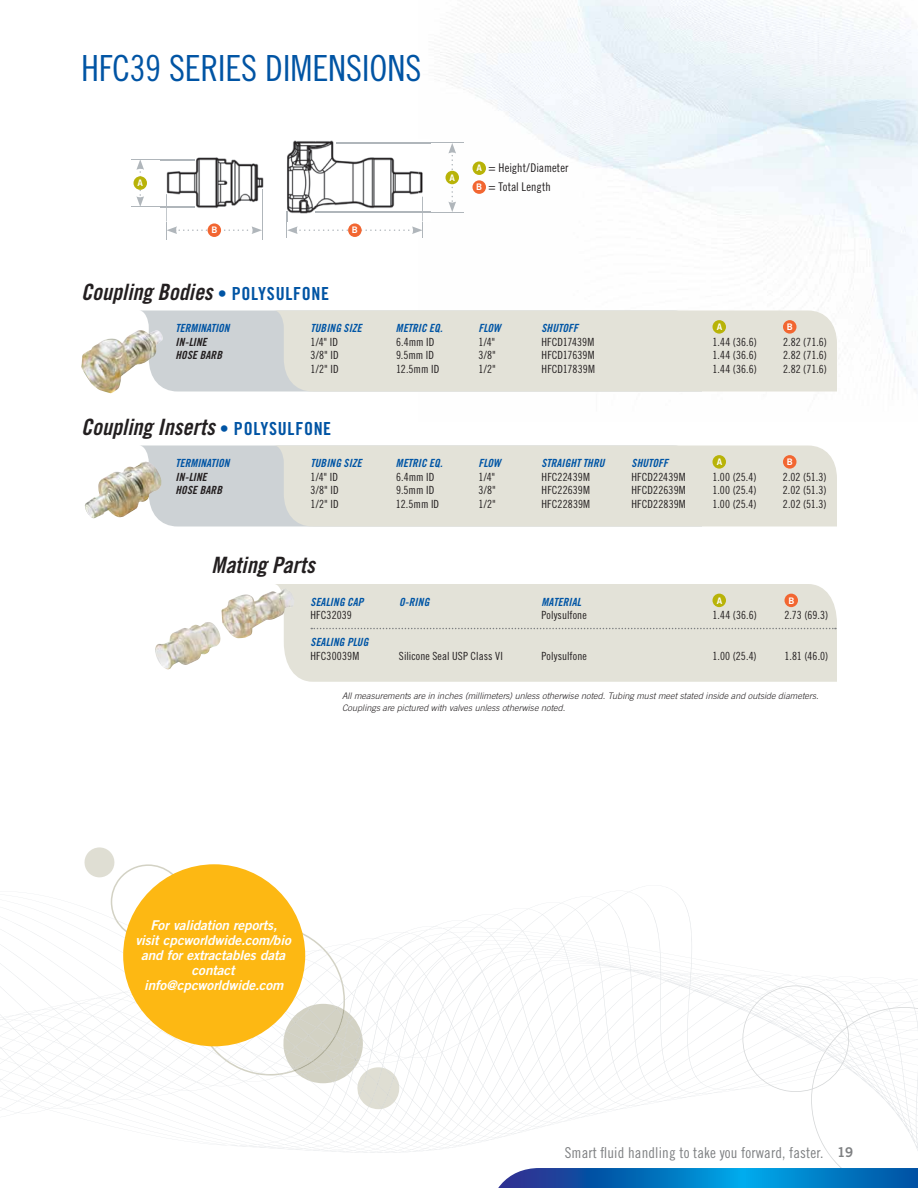
<style>
.page{position:relative;width:918px;height:1188px;background:#fff}
.page>*{position:absolute;margin:0;border:0;box-sizing:border-box;transform-origin:0 0}
.t1{font:36px "Trade Gothic LT Pro Cn 18";letter-spacing:-.01em;color:#0054a4}
.t2{font:22.5px "Trade Gothic LT Pro Bd Cn 20 Obl";color:#231f20}
.t3{font:15px "Trade Gothic LT Pro Cn 18";letter-spacing:.01em;color:#7e8082}
.t4{font:13.5px/15px "Trade Gothic LT Pro Bd 2 Obl";letter-spacing:-.01em;color:#fff;text-align:center}
.t5{font:12px/18.9px "Trade Gothic LT Pro Cn 18";color:#231f20}
.t6{font:11.25px "Trade Gothic LT Pro Cn 18";letter-spacing:.01em;color:#231f20}
.t7{font:11.25px "Trade Gothic LT Pro Bd Cn 20 Obl";letter-spacing:.005em;color:#0055a5}
.t8{font:11.25px/13.5px "Trade Gothic LT Pro Bd Cn 20 Obl";letter-spacing:.015em;color:#231f20}
.t9{font:11.25px "Trade Gothic LT Pro Bd Cn 20 Obl";color:#0054a4}
.t10{font:italic 300 9px/12px "Trade Gothic LT Pro";letter-spacing:.005em;color:#231f20}
.t11{font:9px "Trade Gothic LT Pro Bd 2";color:#fff}
.s1{font-family:"Trade Gothic LT Pro Bd Cn 20";font-size:18px;color:#0054a4}
.s2{font-family:"Trade Gothic LT Pro Bd 2";font-size:9px;color:#fff}
.s3{font-family:"Trade Gothic LT Pro Bd 2";font-size:13.5px}
</style>
<div class="page">
<img style="left:439px;top:0;width:479px;height:390px">
<hr style="left:262px;top:190px;width:1px;height:50px;background:#b0b6bb">
<hr style="left:166px;top:194px;width:1px;height:46px;background:#b0b6bb">
<hr style="left:131px;top:159px;width:64px;height:1px;background:#b0b6bb">
<hr style="left:131px;top:207px;width:64px;height:1px;background:#b0b6bb">
<hr style="left:336px;top:142px;width:127px;height:1px;background:#b0b6bb">
<hr style="left:315px;top:212px;width:148px;height:1px;background:#b0b6bb">
<svg style="left:448px;top:143px;width:8px;height:69px"></svg>
<svg style="left:136px;top:160px;width:8px;height:47px"></svg>
<img style="left:161px;top:140px;width:270px;height:67px">
<svg style="left:286px;top:197px;width:145px;height:41px"></svg>
<img style="left:262px;top:190px;width:1px;height:17px">
<svg style="left:166px;top:194px;width:96px;height:40px"></svg>
<img style="left:161px;top:159px;width:34px;height:1px">
<img style="left:166px;top:207px;width:29px;height:1px">
<img style="left:336px;top:142px;width:95px;height:1px">
<img style="left:315px;top:212px;width:116px;height:1px">
<div style="left:140px;top:310px;width:134px;height:82px;background:#cdd2d5"></div>
<div style="left:274px;top:310px;width:563px;height:82px;background:#e3e2d8"></div>
<div style="left:142px;top:446px;width:132px;height:81px;background:#cdd2d5"></div>
<div style="left:274px;top:446px;width:563px;height:81px;background:#e3e2d8"></div>
<div style="left:473px;top:161px;width:13px;height:14px;background:#b8b308;border-radius:50%"></div>
<div style="left:473px;top:180px;width:13px;height:14px;background:#f26631;border-radius:50%"></div>
<div style="left:713px;top:320px;width:13px;height:14px;background:#b8b308;border-radius:50%"></div>
<div style="left:783px;top:320px;width:14px;height:14px;background:#f26631;border-radius:50%"></div>
<div style="left:713px;top:455px;width:13px;height:14px;background:#b8b308;border-radius:50%"></div>
<div style="left:783px;top:455px;width:14px;height:14px;background:#f26631;border-radius:50%"></div>
<div style="left:348px;top:223px;width:14px;height:14px;background:#f26631;border-radius:50%"></div>
<div style="left:208px;top:223px;width:13px;height:14px;background:#f26631;border-radius:50%"></div>
<div style="left:134px;top:176px;width:13px;height:14px;background:#b8b308;border-radius:50%"></div>
<div style="left:446px;top:171px;width:13px;height:13px;background:#b8b308;border-radius:50%"></div>
<svg style="left:0;top:847px;width:918px;height:341px"></svg>
<div style="left:123px;top:864px;width:182px;height:182px;background:#fdb813;border-radius:50%"></div>
<img style="left:81px;top:330px;width:82px;height:63px">
<img style="left:85px;top:462px;width:76px;height:56px">
<div style="left:276px;top:584px;width:561px;height:98px;background:#e3e2d8"></div>
<svg style="left:311px;top:628px;width:525px;height:1px"></svg>
<div style="left:713px;top:594px;width:13px;height:13px;background:#b8b308;border-radius:50%"></div>
<div style="left:785px;top:594px;width:13px;height:13px;background:#f26631;border-radius:50%"></div>
<img style="left:221px;top:589px;width:73px;height:49px">
<img style="left:155px;top:622px;width:65px;height:47px">
<h1 class="t1" style="left:81px;top:55px;width:342px">HFC39 SERIES DIMENSIONS</h1>
<p class="t11" style="left:138px;top:180px;width:7px">A</p>
<p class="t11" style="left:211px;top:227px;width:8px">B</p>
<p class="t11" style="left:352px;top:227px;width:8px">B</p>
<h2 class="t2" style="left:81px;top:284px;width:250px">Coupling Bodies <span class="s1">• POLYSULFONE</span></h2>
<p class="t11" style="left:450px;top:174px;width:7px">A</p>
<p class="t5" style="left:476px;top:159px;width:94px"><span class="s2">A</span> = Height/Diameter<br><span class="s2">B</span> = Total Length</p>
<p class="t9" style="left:176px;top:324px;width:55px">TERMINATION</p>
<p class="t8" style="left:176px;top:336px;width:48px">IN-LINE<br>HOSE BARB</p>
<p class="t7" style="left:311px;top:324px;width:53px">TUBING SIZE</p>
<p class="t7" style="left:396px;top:324px;width:48px">METRIC EQ.</p>
<p class="t7" style="left:478px;top:324px;width:24px">FLOW</p>
<p class="t7" style="left:541px;top:324px;width:38px">SHUTOFF</p>
<p class="t11" style="left:717px;top:324px;width:7px">A</p>
<p class="t11" style="left:787px;top:324px;width:8px">B</p>
<p class="t6" style="left:311px;top:338px;width:29px">1/4" ID</p>
<p class="t6" style="left:396px;top:338px;width:40px">6.4mm ID</p>
<p class="t6" style="left:478px;top:338px;width:18px">1/4"</p>
<p class="t6" style="left:541px;top:338px;width:54px">HFCD17439M</p>
<p class="t6" style="left:712px;top:338px;width:46px">1.44 (36.6)</p>
<p class="t6" style="left:783px;top:338px;width:45px">2.82 (71.6)</p>
<p class="t6" style="left:311px;top:351px;width:30px">3/8" ID</p>
<p class="t6" style="left:396px;top:351px;width:40px">9.5mm ID</p>
<p class="t6" style="left:479px;top:351px;width:19px">3/8"</p>
<p class="t6" style="left:542px;top:351px;width:55px">HFCD17639M</p>
<p class="t6" style="left:713px;top:351px;width:46px">1.44 (36.6)</p>
<p class="t6" style="left:783px;top:351px;width:45px">2.82 (71.6)</p>
<p class="t6" style="left:311px;top:365px;width:30px">1/2" ID</p>
<p class="t6" style="left:396px;top:365px;width:45px">12.5mm ID</p>
<p class="t6" style="left:478px;top:365px;width:19px">1/2"</p>
<p class="t6" style="left:542px;top:365px;width:55px">HFCD17839M</p>
<p class="t6" style="left:713px;top:365px;width:46px">1.44 (36.6)</p>
<p class="t6" style="left:783px;top:365px;width:46px">2.82 (71.6)</p>
<h2 class="t2" style="left:81px;top:419px;width:252px">Coupling Inserts <span class="s1">• POLYSULFONE</span></h2>
<p class="t9" style="left:176px;top:459px;width:55px">TERMINATION</p>
<p class="t8" style="left:176px;top:471px;width:48px">IN-LINE<br>HOSE BARB</p>
<p class="t7" style="left:311px;top:459px;width:53px">TUBING SIZE</p>
<p class="t7" style="left:396px;top:459px;width:48px">METRIC EQ.</p>
<p class="t7" style="left:478px;top:459px;width:24px">FLOW</p>
<p class="t7" style="left:541px;top:459px;width:65px">STRAIGHT THRU</p>
<p class="t7" style="left:631px;top:459px;width:38px">SHUTOFF</p>
<p class="t11" style="left:717px;top:459px;width:7px">A</p>
<p class="t11" style="left:787px;top:459px;width:8px">B</p>
<p class="t6" style="left:311px;top:473px;width:29px">1/4" ID</p>
<p class="t6" style="left:396px;top:473px;width:40px">6.4mm ID</p>
<p class="t6" style="left:479px;top:473px;width:18px">1/4"</p>
<p class="t6" style="left:542px;top:473px;width:50px">HFC22439M</p>
<p class="t6" style="left:631px;top:473px;width:56px">HFCD22439M</p>
<p class="t6" style="left:712px;top:473px;width:46px">1.00 (25.4)</p>
<p class="t6" style="left:783px;top:473px;width:45px">2.02 (51.3)</p>
<p class="t6" style="left:311px;top:486px;width:30px">3/8" ID</p>
<p class="t6" style="left:396px;top:486px;width:40px">9.5mm ID</p>
<p class="t6" style="left:479px;top:486px;width:19px">3/8"</p>
<p class="t6" style="left:542px;top:486px;width:50px">HFC22639M</p>
<p class="t6" style="left:631px;top:486px;width:56px">HFCD22639M</p>
<p class="t6" style="left:712px;top:486px;width:46px">1.00 (25.4)</p>
<p class="t6" style="left:783px;top:486px;width:45px">2.02 (51.3)</p>
<p class="t6" style="left:311px;top:500px;width:30px">1/2" ID</p>
<p class="t6" style="left:396px;top:500px;width:45px">12.5mm ID</p>
<p class="t6" style="left:478px;top:500px;width:19px">1/2"</p>
<p class="t6" style="left:541px;top:500px;width:50px">HFC22839M</p>
<p class="t6" style="left:631px;top:500px;width:56px">HFCD22839M</p>
<p class="t6" style="left:712px;top:500px;width:46px">1.00 (25.4)</p>
<p class="t6" style="left:783px;top:500px;width:45px">2.02 (51.3)</p>
<h2 class="t2" style="left:212px;top:557px;width:105px">Mating Parts</h2>
<p class="t7" style="left:311px;top:598px;width:55px">SEALING CAP</p>
<p class="t7" style="left:399px;top:598px;width:32px">O-RING</p>
<p class="t7" style="left:542px;top:598px;width:41px">MATERIAL</p>
<p class="t11" style="left:717px;top:597px;width:7px">A</p>
<p class="t11" style="left:788px;top:597px;width:8px">B</p>
<p class="t6" style="left:311px;top:611px;width:43px">HFC32039</p>
<p class="t6" style="left:541px;top:611px;width:47px">Polysulfone</p>
<p class="t6" style="left:713px;top:611px;width:46px">1.44 (36.6)</p>
<p class="t6" style="left:785px;top:611px;width:45px">2.73 (69.3)</p>
<p class="t7" style="left:311px;top:638px;width:59px">SEALING PLUG</p>
<p class="t6" style="left:311px;top:652px;width:50px">HFC30039M</p>
<p class="t6" style="left:399px;top:652px;width:105px">Silicone Seal USP Class VI</p>
<p class="t6" style="left:542px;top:652px;width:47px">Polysulfone</p>
<p class="t6" style="left:713px;top:652px;width:46px">1.00 (25.4)</p>
<p class="t6" style="left:785px;top:652px;width:45px">1.81 (46.0)</p>
<p class="t10" style="left:342px;top:690px;width:478px">All measurements are in inches (millimeters) unless otherwise noted. Tubing must meet stated inside and outside diameters.<br>Couplings are pictured with valves unless otherwise noted.</p>
<p class="t4" style="left:136px;top:919px;width:157px">For validation reports,<br>visit cpcworldwide.com/bio and for extractables data contact info@cpcworldwide.com</p>
<h3 class="t3" style="left:565px;top:1148px;width:290px">Smart fluid handling to take you forward, faster. <span class="s3">19</span></h3>
</div>
